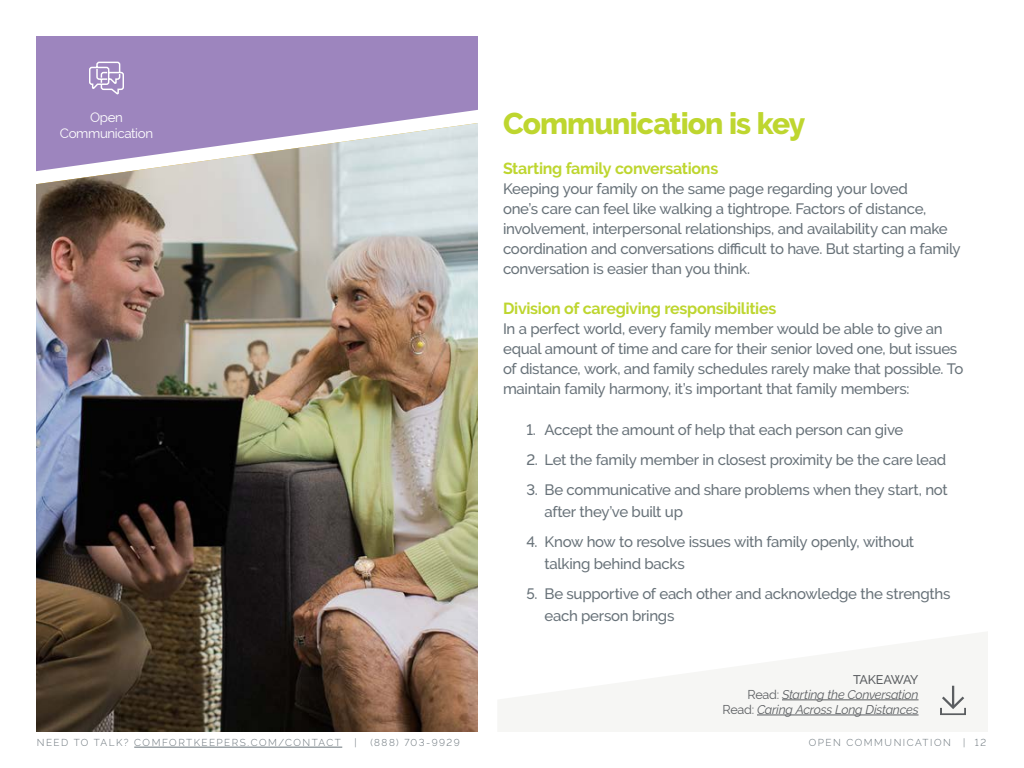
<style>
.page{position:relative;width:1024px;height:768px;background:#fff}
.page>*{position:absolute;margin:0;border:0;box-sizing:border-box;transform-origin:0 0}
.t1{font:800 30px "Raleway";letter-spacing:-.03em;color:#bed62f}
.t2{font:700 16px "Raleway";letter-spacing:-.02em;color:#bed62f}
.t3{font:500 15px/20px "Raleway";letter-spacing:-.02em;color:#687279}
.t4{font:13.4px/16px "Raleway";letter-spacing:-.025em;color:#fff;text-align:center}
.t5{font:italic 12.6px/15.1px "Raleway";letter-spacing:-.02em;color:#5b5e61;text-align:right}
.t6{font:300 10px "Raleway";letter-spacing:.15em;color:#687279}
.s1{font-weight:500;font-style:normal}
.s2{font-style:normal}
</style>
<div class="page">
<svg style="left:498px;top:632px;width:490px;height:100px;fill:#f6f6f4"></svg>
<img style="left:36px;top:171px;width:442px;height:561px">
<svg style="left:36px;top:36px;width:442px;height:135px;background:#ac9bc6"></svg>
<svg style="left:89px;top:62px;width:35px;height:32px"></svg>
<hr style="left:782px;top:700px;width:137px;height:1px;background:#5b5e61">
<hr style="left:757px;top:715px;width:162px;height:1px;background:#5b5e61">
<svg style="left:940px;top:686px;width:26px;height:30px"></svg>
<hr style="left:134px;top:747px;width:208px;height:1px;background:#687279">
<p class="t4" style="left:60px;top:109px;width:95px">Open<br>Communication</p>
<h1 class="t1" style="left:503px;top:107px;width:304px">Communication is key</h1>
<p class="t2" style="left:503px;top:159px;width:217px">Starting family conversations</p>
<p class="t3" style="left:503px;top:179px;width:459px">Keeping your family on the same page regarding your loved<br>one’s care can feel like walking a tightrope. Factors of distance, involvement, interpersonal relationships, and availability can make coordination and conversations difficult to have. But starting a family conversation is easier than you think.</p>
<p class="t2" style="left:503px;top:299px;width:275px">Division of caregiving responsibilities</p>
<p class="t3" style="left:503px;top:319px;width:462px">In a perfect world, every family member would be able to give an equal amount of time and care for their senior loved one, but issues of distance, work, and family schedules rarely make that possible. To maintain family harmony, it’s important that family members:</p>
<p class="t3" style="left:526px;top:420px;width:378px">1. Accept the amount of help that each person can give</p>
<p class="t3" style="left:526px;top:450px;width:421px">2. Let the family member in closest proximity be the care lead</p>
<p class="t3" style="left:544px;top:479px;width:405px;line-height:22px;text-indent:-18px">3. Be communicative and share problems when they start, not after they’ve built up</p>
<p class="t3" style="left:544px;top:531px;width:371px;line-height:22px;text-indent:-18px">4. Know how to resolve issues with family openly, without talking behind backs</p>
<p class="t3" style="left:544px;top:583px;width:407px;line-height:22px;text-indent:-18px">5. Be supportive of each other and acknowledge the strengths each person brings</p>
<p class="t5" style="left:723px;top:672px;width:198px"><span class="s1">TAKEAWAY<br></span><span class="s2">Read:</span> Starting the Conversation<br><span class="s2">Read:</span> Caring Across Long Distances</p>
<p class="t6" style="left:37px;top:737px;width:305px">NEED TO TALK? COMFORTKEEPERS.COM/CONTACT</p>
<p class="t6" style="left:354px;top:737px;width:4px">|</p>
<p class="t6" style="left:370px;top:737px;width:91px">(888) 703-9929</p>
<p class="t6" style="left:963px;top:737px;width:25px">| 12</p>
<p class="t6" style="left:809px;top:737px;width:144px">OPEN COMMUNICATION</p>
</div>
